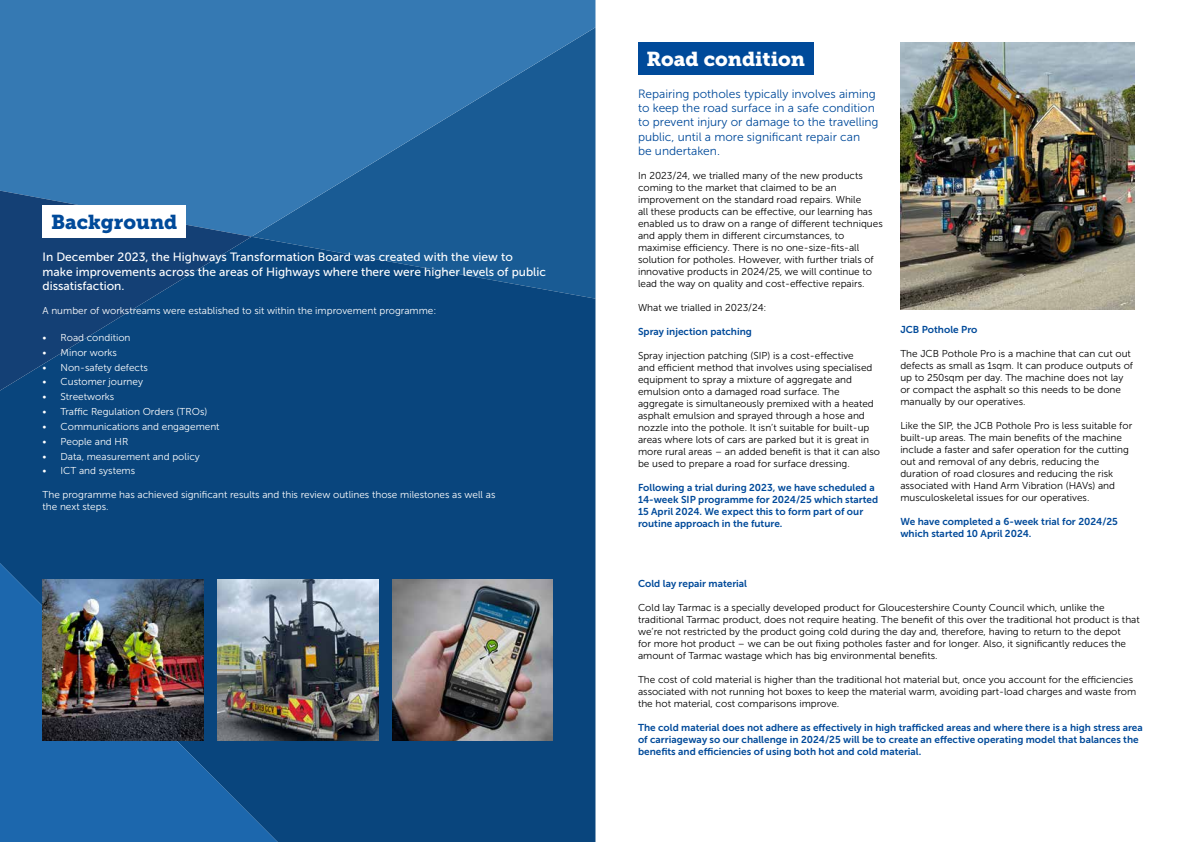
<style>
.page{position:relative;width:1191px;height:842px;background:#fff}
.page>*{position:absolute;margin:0;border:0;box-sizing:border-box;transform-origin:0 0}
.t1{font:20px "Museo Slab 900";color:#fff}
.t2{font:20px "Museo Slab 900";color:#004a9a}
.t3{font:12px/14.4px "Museo Sans 300";color:#004a9a}
.t4{font:12px/14.4px "Museo Sans 500";color:#fff}
.t5{font:10px/12px "Museo Sans 300";color:#000}
.t6{font:10px/12px "Museo Sans 700";color:#004a9a}
.t7{font:10px/12px "Museo Sans 300";color:#fff}
</style>
<div class="page">
<svg style="left:0;top:0;width:595px;height:237px;background:#2d70aa"></svg>
<div style="left:0;top:237px;width:595px;height:605px;background:#09457d"></div>
<svg style="left:0;top:191px;width:251px;height:200px;background:#13487f"></svg>
<svg style="left:0;top:563px;width:278px;height:279px;background:#175d9e"></svg>
<div style="left:43px;top:206px;width:143px;height:32px;background:#fff"></div>
<img style="left:43px;top:580px;width:160px;height:160px">
<img style="left:217px;top:580px;width:161px;height:160px">
<img style="left:392px;top:580px;width:161px;height:160px">
<div style="left:638px;top:43px;width:175px;height:32px;background:#004a9a"></div>
<img style="left:900px;top:43px;width:234px;height:266px">
<h1 class="t2" style="left:51px;top:210px;width:128px">Background</h1>
<p class="t4" style="left:43px;top:250px;width:505px">In December 2023, the Highways Transformation Board was created with the view to make improvements across the areas of Highways where there were higher levels of public dissatisfaction.</p>
<p class="t7" style="left:43px;top:305px;width:395px">A number of workstreams were established to sit within the improvement programme:</p>
<p class="t7" style="left:43px;top:332px;width:89px">• Road condition</p>
<p class="t7" style="left:43px;top:346px;width:76px">• Minor works</p>
<p class="t7" style="left:43px;top:361px;width:107px">• Non-safety defects</p>
<p class="t7" style="left:43px;top:376px;width:102px">• Customer journey</p>
<p class="t7" style="left:43px;top:391px;width:73px">• Streetworks</p>
<p class="t7" style="left:43px;top:406px;width:166px">• Traffic Regulation Orders (TROs)</p>
<p class="t7" style="left:43px;top:421px;width:179px">• Communications and engagement</p>
<p class="t7" style="left:43px;top:435px;width:87px">• People and HR</p>
<p class="t7" style="left:43px;top:450px;width:159px">• Data, measurement and policy</p>
<p class="t7" style="left:43px;top:465px;width:94px">• ICT and systems</p>
<p class="t7" style="left:43px;top:489px;width:454px">The programme has achieved significant results and this review outlines those milestones as well as the next steps.</p>
<h1 class="t1" style="left:646px;top:47px;width:160px">Road condition</h1>
<p class="t3" style="left:638px;top:86px;width:242px">Repairing potholes typically involves aiming to keep the road surface in a safe condition to prevent injury or damage to the travelling public, until a more significant repair can<br>be undertaken.</p>
<p class="t5" style="left:638px;top:170px;width:246px">In 2023/24, we trialled many of the new products coming to the market that claimed to be an improvement on the standard road repairs. While<br>all these products can be effective, our learning has enabled us to draw on a range of different techniques and apply them in different circumstances, to maximise efficiency. There is no one-size-fits-all solution for potholes. However, with further trials of innovative products in 2024/25, we will continue to lead the way on quality and cost-effective repairs.</p>
<p class="t5" style="left:638px;top:302px;width:130px">What we trialled in 2023/24:</p>
<p class="t6" style="left:638px;top:326px;width:115px">Spray injection patching</p>
<p class="t5" style="left:638px;top:350px;width:244px">Spray injection patching (SIP) is a cost-effective<br>and efficient method that involves using specialised equipment to spray a mixture of aggregate and emulsion onto a damaged road surface. The aggregate is simultaneously premixed with a heated asphalt emulsion and sprayed through a hose and nozzle into the pothole. It isn’t suitable for built-up areas where lots of cars are parked but it is great in more rural areas – an added benefit is that it can also be used to prepare a road for surface dressing.</p>
<p class="t6" style="left:638px;top:482px;width:242px">Following a trial during 2023, we have scheduled a 14-week SIP programme for 2024/25 which started 15 April 2024. We expect this to form part of our routine approach in the future.</p>
<p class="t6" style="left:900px;top:323px;width:79px">JCB Pothole Pro</p>
<p class="t5" style="left:900px;top:347px;width:234px">The JCB Pothole Pro is a machine that can cut out defects as small as 1sqm. It can produce outputs of up to 250sqm per day. The machine does not lay or compact the asphalt so this needs to be done manually by our operatives.</p>
<p class="t5" style="left:900px;top:419px;width:233px">Like the SIP, the JCB Pothole Pro is less suitable for built-up areas. The main benefits of the machine include a faster and safer operation for the cutting out and removal of any debris, reducing the duration of road closures and reducing the risk associated with Hand Arm Vibration (HAVs) and musculoskeletal issues for our operatives.</p>
<p class="t6" style="left:900px;top:515px;width:219px">We have completed a 6-week trial for 2024/25 which started 10 April 2024.</p>
<p class="t6" style="left:638px;top:578px;width:111px">Cold lay repair material</p>
<p class="t5" style="left:638px;top:602px;width:503px">Cold lay Tarmac is a specially developed product for Gloucestershire County Council which, unlike the traditional Tarmac product, does not require heating. The benefit of this over the traditional hot product is that we’re not restricted by the product going cold during the day and, therefore, having to return to the depot<br>for more hot product – we can be out fixing potholes faster and for longer. Also, it significantly reduces the amount of Tarmac wastage which has big environmental benefits.</p>
<p class="t5" style="left:638px;top:674px;width:500px">The cost of cold material is higher than the traditional hot material but, once you account for the efficiencies associated with not running hot boxes to keep the material warm, avoiding part-load charges and waste from the hot material, cost comparisons improve.</p>
<p class="t6" style="left:638px;top:722px;width:506px">The cold material does not adhere as effectively in high trafficked areas and where there is a high stress area of carriageway so our challenge in 2024/25 will be to create an effective operating model that balances the benefits and efficiencies of using both hot and cold material.</p>
</div>
